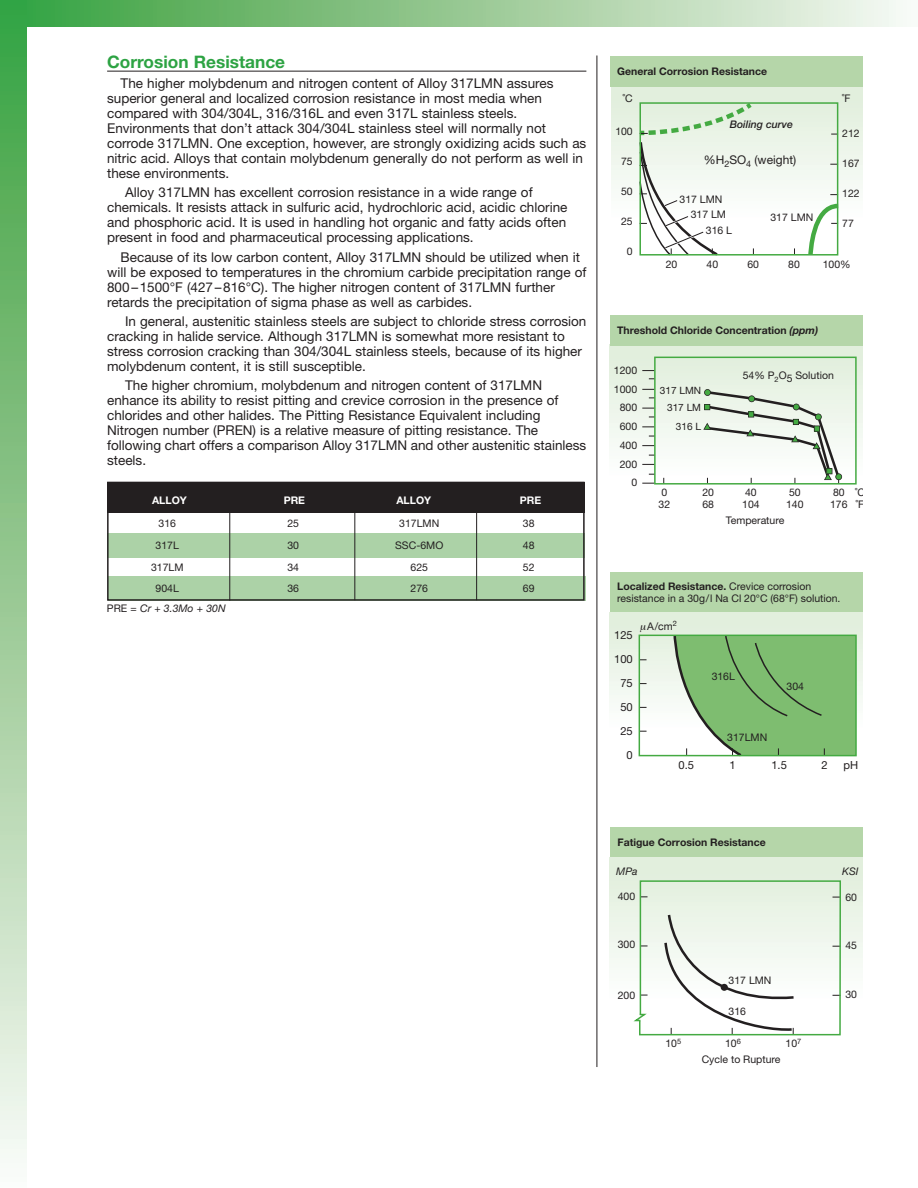
<style>
.page{position:relative;width:918px;height:1188px;background:#fff}
.page>*{position:absolute;margin:0;border:0;box-sizing:border-box;transform-origin:0 0}
.Subheads_Green{font:700 17.25px "Helvetica Neue";color:#2da343}
.Body{font:13.5px/15px "Helvetica Neue";color:#231f20}
.t1{font:12px "Helvetica Neue";color:#231f20}
.t2{font:11.25px/24px "Helvetica Neue";color:#231f20;text-align:right}
.Table_text{font:10.5px/18.8px "Helvetica Neue";color:#231f20}
.t3{font:700 10.5px "Helvetica Neue";color:#231f20}
.Table_text-2{font:italic 10.5px "Helvetica Neue";color:#231f20}
.Table_header{font:700 10.5px "Helvetica Neue";color:#fff}
.t4{font:italic 500 10.5px "Helvetica Neue";color:#231f20}
.t5{font:10.5px "Helvetica Neue";color:#231f20}
.t6{font:10.05px "Helvetica Neue";color:#231f20}
.s1{font-style:normal}
.s2{font-style:italic}
.s3{font-weight:700}
</style>
<div class="page">
<div style="left:0;top:0;width:918px;height:27px;background:linear-gradient(to right,#369e3a,#f7f7f1)"></div>
<div style="left:0;top:0;width:27px;height:1188px;background:linear-gradient(to bottom,#379f3c,#faf7f3)"></div>
<hr style="left:597px;top:55px;width:1px;height:1012px;background:#231f20">
<hr style="left:107px;top:71px;width:479px;height:1px;background:#231f20">
<div style="left:610px;top:572px;width:253px;height:42px;background:#b5d6a9"></div>
<div style="left:612px;top:86px;width:251px;height:195px;background:linear-gradient(to bottom,#e2efdd,#fff)"></div>
<div style="left:610px;top:344px;width:253px;height:195px;background:linear-gradient(to bottom,#e2efdd,#fff)"></div>
<div style="left:610px;top:56px;width:253px;height:30px;background:#b5d6a9"></div>
<div style="left:610px;top:613px;width:253px;height:170px;background:linear-gradient(to bottom,#dfedda,#fff)"></div>
<div style="left:610px;top:828px;width:253px;height:30px;background:#b5d6a9"></div>
<div style="left:610px;top:858px;width:253px;height:208px;background:linear-gradient(to bottom,#e2efdd,#fff)"></div>
<svg style="left:672px;top:633px;width:184px;height:126px;background:#8cc180"></svg>
<div style="left:639px;top:635px;width:218px;height:121px;border:1px solid #44aa42"></div>
<div style="left:610px;top:315px;width:253px;height:30px;background:#b5d6a9"></div>
<svg style="left:642px;top:356px;width:215px;height:129px"></svg>
<svg style="left:631px;top:880px;width:211px;height:156px"></svg>
<svg style="left:636px;top:99px;width:207px;height:160px"></svg>
<div style="left:107px;top:482px;width:478px;height:30px;background:#231f20"></div>
<div style="left:108px;top:577px;width:478px;height:24px;background:#acd2a7"></div>
<div style="left:107px;top:534px;width:477px;height:24px;background:#acd2a7"></div>
<hr style="left:229px;top:500px;width:1px;height:101px;background:#231f20">
<hr style="left:354px;top:500px;width:1px;height:100px;background:#231f20">
<hr style="left:476px;top:500px;width:1px;height:100px;background:#231f20">
<div style="left:107px;top:482px;width:478px;height:119px;border:2px solid #231f20"></div>
<svg style="left:640px;top:625px;width:7px;height:7px"></svg>
<p class="Subheads_Green" style="left:107px;top:51px;width:180px">Corrosion Resistance</p>
<p class="Body" style="left:107px;top:76px;width:481px;text-indent:14px">The higher molybdenum and nitrogen content of Alloy 317LMN assures superior general and localized corrosion resistance in most media when compared with 304/304L, 316/316L and even 317L stainless steels.<br>Environments that don’t attack 304/304L stainless steel will normally not corrode 317LMN. One exception, however, are strongly oxidizing acids such as nitric acid. Alloys that contain molybdenum generally do not perform as well in these environments.</p>
<p class="Body" style="left:107px;top:185px;width:462px;text-indent:18px">Alloy 317LMN has excellent corrosion resistance in a wide range of chemicals. It resists attack in sulfuric acid, hydrochloric acid, acidic chlorine and phosphoric acid. It is used in handling hot organic and fatty acids often present in food and pharmaceutical processing applications.</p>
<p class="Body" style="left:107px;top:249px;width:481px;text-indent:14px">Because of its low carbon content, Alloy 317LMN should be utilized when it will be exposed to temperatures in the chromium carbide precipitation range of 800–1500°F (427–816°C). The higher nitrogen content of 317LMN further retards the precipitation of sigma phase as well as carbides.</p>
<p class="Body" style="left:107px;top:314px;width:481px;text-indent:18px">In general, austenitic stainless steels are subject to chloride stress corrosion cracking in halide service. Although 317LMN is somewhat more resistant to stress corrosion cracking than 304/304L stainless steels, because of its higher molybdenum content, it is still susceptible.</p>
<p class="Body" style="left:107px;top:378px;width:481px;text-indent:18px">The higher chromium, molybdenum and nitrogen content of 317LMN enhance its ability to resist pitting and crevice corrosion in the presence of chlorides and other halides. The Pitting Resistance Equivalent including Nitrogen number (PREN) is a relative measure of pitting resistance. The following chart offers a comparison Alloy 317LMN and other austenitic stainless steels.</p>
<p class="Table_header" style="left:396px;top:494px;width:36px">ALLOY</p>
<p class="Table_header" style="left:520px;top:493px;width:23px">PRE</p>
<p class="Table_header" style="left:152px;top:494px;width:36px">ALLOY</p>
<p class="Table_header" style="left:284px;top:494px;width:23px">PRE</p>
<p class="Table_text" style="left:159px;top:514px;width:19px">316</p>
<p class="Table_text" style="left:287px;top:514px;width:13px">25</p>
<p class="Table_text" style="left:399px;top:514px;width:42px">317LMN</p>
<p class="Table_text" style="left:523px;top:514px;width:13px">38</p>
<p class="Table_text" style="left:156px;top:536px;width:25px">317L</p>
<p class="Table_text" style="left:287px;top:536px;width:13px">30</p>
<p class="Table_text" style="left:395px;top:536px;width:50px">SSC-6MO</p>
<p class="Table_text" style="left:523px;top:536px;width:13px">48</p>
<p class="Table_text" style="left:151px;top:557px;width:34px">317LM</p>
<p class="Table_text" style="left:287px;top:557px;width:13px">34</p>
<p class="Table_text" style="left:411px;top:557px;width:19px">625</p>
<p class="Table_text" style="left:523px;top:557px;width:13px">52</p>
<p class="Table_text" style="left:156px;top:579px;width:25px">904L</p>
<p class="Table_text" style="left:287px;top:579px;width:13px">36</p>
<p class="Table_text" style="left:411px;top:579px;width:19px">276</p>
<p class="Table_text" style="left:523px;top:579px;width:13px">69</p>
<p class="Table_text-2" style="left:107px;top:602px;width:120px"><span class="s1">PRE =</span> Cr + 3.3Mo + 30N</p>
<p class="t3" style="left:617px;top:65px;width:151px">General Corrosion Resistance</p>
<p class="Table_text" style="left:623px;top:89px;width:11px">˚C</p>
<p class="Table_text" style="left:842px;top:89px;width:10px">˚F</p>
<p class="Table_text" style="left:615px;top:122px;width:19px">100</p>
<p class="Table_text" style="left:621px;top:152px;width:13px">75</p>
<p class="Table_text" style="left:621px;top:182px;width:13px">50</p>
<p class="Table_text" style="left:621px;top:212px;width:13px">25</p>
<p class="Table_text" style="left:627px;top:242px;width:7px">0</p>
<p class="t4" style="left:730px;top:118px;width:65px">Boiling curve</p>
<p class="t1" style="left:704px;top:153px;width:94px">%H<sub>2</sub>SO<sub>4</sub> (weight)</p>
<p class="Table_text" style="left:680px;top:189px;width:44px">317 LMN</p>
<p class="Table_text" style="left:691px;top:205px;width:37px">317 LM</p>
<p class="Table_text" style="left:706px;top:221px;width:28px">316 L</p>
<p class="Table_text" style="left:771px;top:208px;width:44px">317 LMN</p>
<p class="Table_text" style="left:842px;top:124px;width:19px">212</p>
<p class="Table_text" style="left:842px;top:154px;width:19px">167</p>
<p class="Table_text" style="left:842px;top:184px;width:19px">122</p>
<p class="Table_text" style="left:842px;top:214px;width:13px">77</p>
<p class="Table_text" style="left:666px;top:254px;width:13px">20</p>
<p class="Table_text" style="left:707px;top:254px;width:13px">40</p>
<p class="Table_text" style="left:747px;top:254px;width:13px">60</p>
<p class="Table_text" style="left:788px;top:254px;width:13px">80</p>
<p class="Table_text" style="left:823px;top:254px;width:29px">100%</p>
<p class="t3" style="left:617px;top:324px;width:202px">Threshold Chloride Concentration <span class="s2">(ppm)</span></p>
<p class="Table_text" style="left:614px;top:361px;width:25px;text-align:right">1200<br>1000<br>800<br>600<br>400<br>200<br>0</p>
<p class="Table_text" style="left:743px;top:365px;width:93px">54% P<sub>2</sub>O5 Solution</p>
<p class="t6" style="left:660px;top:384px;width:43px">317 LMN</p>
<p class="t6" style="left:667px;top:401px;width:36px">317 LM</p>
<p class="t6" style="left:676px;top:420px;width:27px">316 L</p>
<p class="Table_text" style="left:661px;top:483px;width:7px">0</p>
<p class="Table_text" style="left:702px;top:483px;width:13px">20</p>
<p class="Table_text" style="left:745px;top:483px;width:13px">40</p>
<p class="Table_text" style="left:789px;top:483px;width:13px">50</p>
<p class="Table_text" style="left:833px;top:483px;width:33px">80 ˚C</p>
<p class="Table_text" style="left:659px;top:495px;width:13px">32</p>
<p class="Table_text" style="left:702px;top:495px;width:13px">68</p>
<p class="Table_text" style="left:742px;top:495px;width:19px">104</p>
<p class="Table_text" style="left:786px;top:495px;width:19px">140</p>
<p class="Table_text" style="left:830px;top:495px;width:36px">176 ˚F</p>
<p class="Table_text" style="left:726px;top:510px;width:60px">Temperature</p>
<p class="Table_text" style="left:617px;top:580px;width:225px;line-height:12px"><span class="s3">Localized Resistance.</span> Crevice corrosion resistance in a 30g/l Na Cl 20°C (68°F) solution.</p>
<p class="t5" style="left:647px;top:620px;width:31px">A/cm<sup>2</sup></p>
<p class="t2" style="left:614px;top:623px;width:20px">125<br>100<br>75<br>50<br>25<br>0</p>
<p class="Table_text" style="left:712px;top:667px;width:25px">316L</p>
<p class="Table_text" style="left:787px;top:677px;width:19px">304</p>
<p class="Table_text" style="left:727px;top:728px;width:41px">317LMN</p>
<p class="t2" style="left:679px;top:752px;width:17px">0.5</p>
<p class="t2" style="left:729px;top:752px;width:8px">1</p>
<p class="t2" style="left:771px;top:752px;width:17px">1.5</p>
<p class="t2" style="left:822px;top:752px;width:8px">2</p>
<p class="t2" style="left:843px;top:752px;width:16px">pH</p>
<p class="t3" style="left:618px;top:836px;width:150px">Fatigue Corrosion Resistance</p>
<p class="Table_text-2" style="left:616px;top:865px;width:23px">MPa</p>
<p class="Table_text-2" style="left:842px;top:865px;width:18px">KSI</p>
<p class="Table_text" style="left:618px;top:887px;width:19px">400</p>
<p class="Table_text" style="left:845px;top:887px;width:13px">60</p>
<p class="Table_text" style="left:618px;top:935px;width:19px">300</p>
<p class="Table_text" style="left:845px;top:936px;width:13px">45</p>
<p class="Table_text" style="left:618px;top:986px;width:19px">200</p>
<p class="Table_text" style="left:729px;top:971px;width:44px">317 LMN</p>
<p class="Table_text" style="left:729px;top:1002px;width:19px">316</p>
<p class="Table_text" style="left:702px;top:1050px;width:80px">Cycle to Rupture</p>
<p class="Table_text" style="left:725px;top:1034px;width:17px">10<sup>6</sup></p>
<p class="Table_text" style="left:665px;top:1034px;width:17px">10<sup>5</sup></p>
<p class="Table_text" style="left:786px;top:1034px;width:17px">10<sup>7</sup></p>
<p class="Table_text" style="left:845px;top:985px;width:13px">30</p>
</div>
